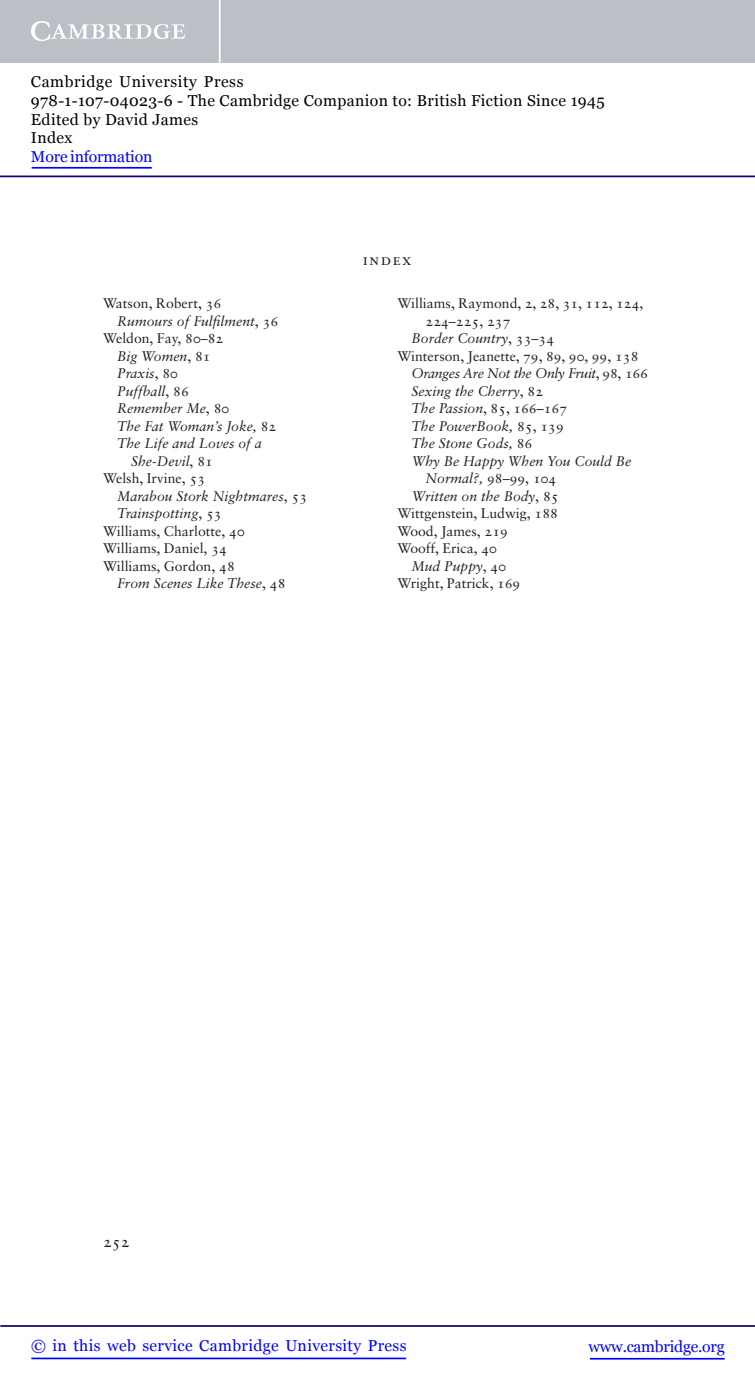
<style>
.page{position:relative;width:755px;height:1385px;background:#fff}
.page>*{position:absolute;margin:0;border:0;box-sizing:border-box;transform-origin:0 0}
.t1{font:15.75px/18.6px "Georgia";letter-spacing:.025em;color:#000}
.t2{font:15.75px "Georgia";letter-spacing:.025em;color:#00f}
.t3{font:15.75px "Georgia";letter-spacing:-.015em;color:#00f}
.t4{font:15.75px "Georgia";letter-spacing:-.01em;color:#00f}
.t5{font:15.75px "Sabon LT Std";letter-spacing:.1em;color:#231f20}
.t6{font:italic 14px "Sabon LT Std";color:#231f20}
.t7{font:14px "Sabon LT Std";color:#231f20}
.t8{font:italic 14px "Sabon LT Std";letter-spacing:-.025em;color:#231f20}
.s1{font-style:normal}
.s2{font-style:italic}
</style>
<div class="page">
<hr style="left:589px;top:1358px;width:135px;height:1px;background:#00f">
<hr style="left:0;top:1325px;width:754px;height:2px;background:#150666">
<hr style="left:31px;top:1357px;width:375px;height:2px;background:#00f">
<div style="left:0;top:0;width:754px;height:63px;background:#bac0c6"></div>
<svg style="left:31px;top:21px;width:154px;height:20px"></svg>
<hr style="left:219px;top:0;width:1px;height:63px;background:#fff">
<hr style="left:0;top:175px;width:754px;height:2px;background:#150666">
<hr style="left:32px;top:167px;width:120px;height:2px;background:#00f">
<p class="t1" style="left:31px;top:73px;width:575px">Cambridge University Press<br>978-1-107-04023-6 - The Cambridge Companion to: British Fiction Since 1945<br>Edited by David James<br>Index</p>
<p class="t4" style="left:31px;top:147px;width:123px">More information</p>
<p class="t7" style="left:103px;top:298px;width:120px">Watson, Robert, 36</p>
<p class="t6" style="left:117px;top:315px;width:162px">Rumours of Fulfilment <span class="s1">, 36</span></p>
<p class="t7" style="left:103px;top:333px;width:122px">Weldon, Fay, 80–82</p>
<p class="t6" style="left:117px;top:350px;width:95px">Big Women <span class="s1">, 81</span></p>
<p class="t6" style="left:117px;top:368px;width:62px">Praxis <span class="s1">, 80</span></p>
<p class="t6" style="left:117px;top:385px;width:73px">Puffball <span class="s1">, 86</span></p>
<p class="t6" style="left:117px;top:403px;width:113px">Remember Me <span class="s1">, 80</span></p>
<p class="t6" style="left:117px;top:420px;width:160px">The Fat Woman’s Joke, <span class="s1">82</span></p>
<p class="t6" style="left:117px;top:438px;width:146px">The Life and Loves of a</p>
<p class="t6" style="left:131px;top:455px;width:83px">She-Devil <span class="s1">, 81</span></p>
<p class="t7" style="left:103px;top:473px;width:103px">Welsh, Irvine, 53</p>
<p class="t6" style="left:117px;top:490px;width:191px">Marabou Stork Nightmares <span class="s1">, 53</span></p>
<p class="t6" style="left:117px;top:508px;width:106px">Trainspotting <span class="s1">, 53</span></p>
<p class="t7" style="left:103px;top:525px;width:143px">Williams, Charlotte, 40</p>
<p class="t7" style="left:103px;top:543px;width:125px">Williams, Daniel, 34</p>
<p class="t7" style="left:103px;top:560px;width:133px">Williams, Gordon, 48</p>
<p class="t6" style="left:117px;top:578px;width:170px">From Scenes Like These <span class="s1">, 48</span></p>
<p class="t5" style="left:362px;top:253px;width:50px">Index</p>
<p class="t7" style="left:397px;top:298px;width:247px">Williams, Raymond, 2 , 28 , 31 , 112 , 124 ,</p>
<p class="t7" style="left:425px;top:315px;width:86px">224–225 , 237</p>
<p class="t6" style="left:411px;top:333px;width:144px">Border Country <span class="s1">, 33–34</span></p>
<p class="t7" style="left:397px;top:350px;width:242px">Winterson, Jeanette, 79 , 89 , 90 , 99, 138</p>
<p class="t8" style="left:411px;top:368px;width:238px">Oranges Are Not the Only Fruit<span class="s1">, 98 , 166</span></p>
<p class="t6" style="left:411px;top:385px;width:133px">Sexing the Cherry <span class="s1">, 82</span></p>
<p class="t7" style="left:411px;top:403px;width:157px"><span class="s2">The Passion</span>, 85 , 166–167</p>
<p class="t6" style="left:411px;top:420px;width:154px">The PowerBook, <span class="s1">85, 139</span></p>
<p class="t6" style="left:411px;top:438px;width:122px">The Stone Gods, <span class="s1">86</span></p>
<p class="t6" style="left:411px;top:455px;width:221px">Why Be Happy When You Could Be</p>
<p class="t7" style="left:425px;top:473px;width:132px"><span class="s2">Normal?,</span> 98–99 , 104</p>
<p class="t6" style="left:411px;top:490px;width:148px">Written on the Body <span class="s1">, 85</span></p>
<p class="t7" style="left:397px;top:508px;width:162px">Wittgenstein, Ludwig, 188</p>
<p class="t7" style="left:397px;top:525px;width:112px">Wood, James, 219</p>
<p class="t7" style="left:397px;top:543px;width:101px">Wooff, Erica, 40</p>
<p class="t6" style="left:411px;top:560px;width:96px">Mud Puppy <span class="s1">, 40</span></p>
<p class="t7" style="left:397px;top:578px;width:124px">Wright, Patrick, 169</p>
<p class="t5" style="left:103px;top:1235px;width:28px">252</p>
<p class="t2" style="left:31px;top:1336px;width:376px">© in this web service Cambridge University Press</p>
<p class="t3" style="left:588px;top:1336px;width:137px">www.cambridge.org</p>
</div>
